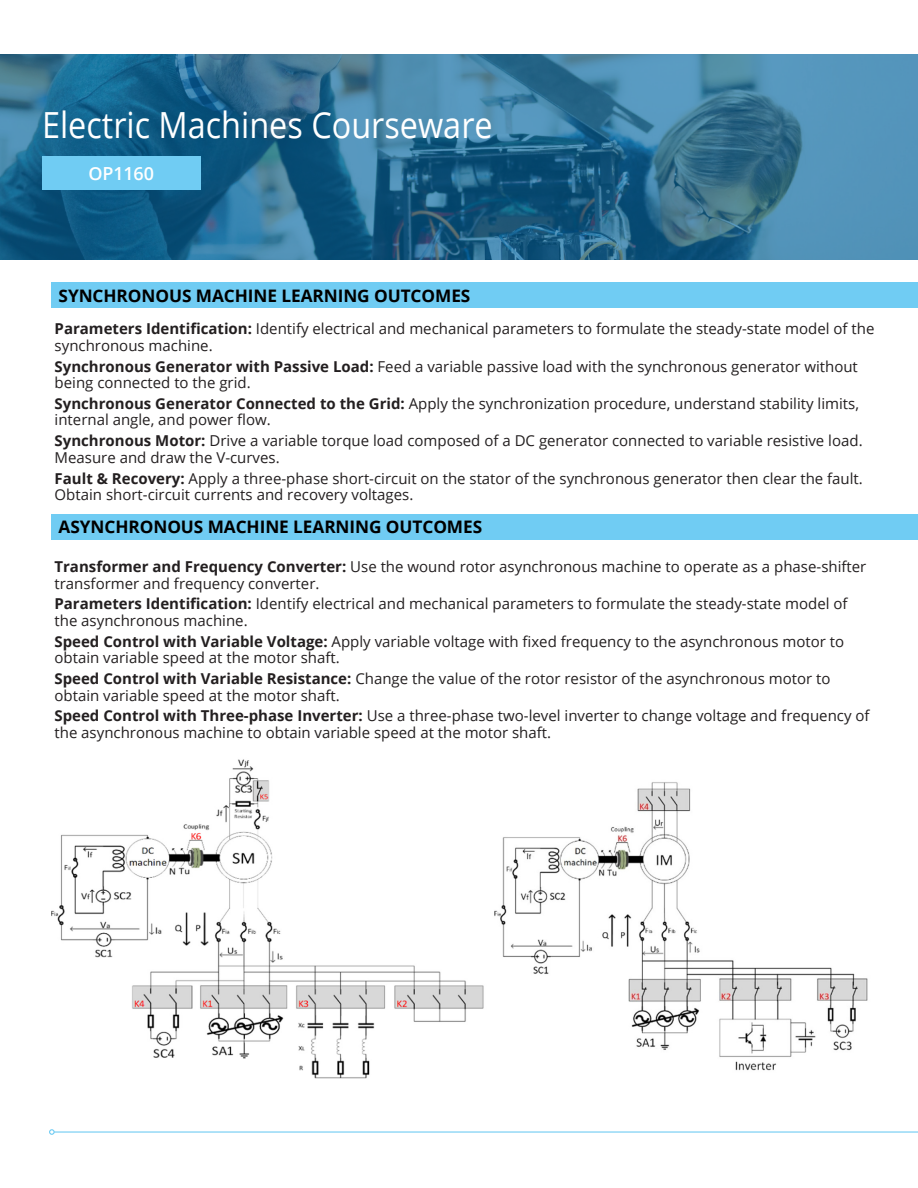
<style>
.page{position:relative;width:918px;height:1188px;background:#fff}
.page>*{position:absolute;margin:0;border:0;box-sizing:border-box;transform-origin:0 0}
.titre_bleu_opal{font:36px "Open Sans";color:#fff;scale:.9 1}
.titre_bleu_opal-2{font:600 18px "Open Sans";letter-spacing:-.01em;color:#fff}
.OPAL-RT_-_Texte{font:700 17.25px "Open Sans";letter-spacing:-.005em;color:#000}
.OPAL-RT_-_Texte-2{font:15px/16.5px "Open Sans";color:#231f20}
.s1{font-weight:700}
</style>
<div class="page">
<img style="left:0;top:54px;width:918px;height:205px">
<div style="left:42px;top:157px;width:158px;height:33px;background:#70ccf3"></div>
<hr style="left:54px;top:1131px;width:864px;height:2px;background:#70ccf3">
<svg style="left:49px;top:1129px;width:6px;height:6px"></svg>
<div style="left:52px;top:282px;width:866px;height:26px;background:#70ccf3"></div>
<div style="left:52px;top:514px;width:866px;height:26px;background:#70ccf3"></div>
<img style="left:52px;top:759px;width:432px;height:320px">
<img style="left:494px;top:782px;width:374px;height:289px">
<p class="titre_bleu_opal" style="left:42px;top:101px;width:502px">Electric Machines Courseware</p>
<p class="titre_bleu_opal-2" style="left:89px;top:161px;width:67px">OP1160</p>
<p class="OPAL-RT_-_Texte" style="left:59px;top:283px;width:413px">SYNCHRONOUS MACHINE LEARNING OUTCOMES</p>
<p class="OPAL-RT_-_Texte-2" style="left:55px;top:320px;width:821px"><span class="s1">Parameters Identification:</span> Identify electrical and mechanical parameters to formulate the steady-state model of the synchronous machine.</p>
<p class="OPAL-RT_-_Texte-2" style="left:55px;top:358px;width:805px"><span class="s1">Synchronous Generator with Passive Load:</span> Feed a variable passive load with the synchronous generator without being connected to the grid.</p>
<p class="OPAL-RT_-_Texte-2" style="left:55px;top:395px;width:806px"><span class="s1">Synchronous Generator Connected to the Grid:</span> Apply the synchronization procedure, understand stability limits, internal angle, and power flow.</p>
<p class="OPAL-RT_-_Texte-2" style="left:55px;top:432px;width:810px"><span class="s1">Synchronous Motor:</span> Drive a variable torque load composed of a DC generator connected to variable resistive load.<br>Measure and draw the V-curves.</p>
<p class="OPAL-RT_-_Texte-2" style="left:55px;top:470px;width:810px"><span class="s1">Fault &amp; Recovery:</span> Apply a three-phase short-circuit on the stator of the synchronous generator then clear the fault.<br>Obtain short-circuit currents and recovery voltages.</p>
<p class="OPAL-RT_-_Texte" style="left:59px;top:515px;width:425px">ASYNCHRONOUS MACHINE LEARNING OUTCOMES</p>
<p class="OPAL-RT_-_Texte-2" style="left:55px;top:558px;width:813px"><span class="s1">Transformer and Frequency Converter:</span> Use the wound rotor asynchronous machine to operate as a phase-shifter transformer and frequency converter.</p>
<p class="OPAL-RT_-_Texte-2" style="left:55px;top:595px;width:795px"><span class="s1">Parameters Identification:</span> Identify electrical and mechanical parameters to formulate the steady-state model of the asynchronous machine.</p>
<p class="OPAL-RT_-_Texte-2" style="left:55px;top:633px;width:791px"><span class="s1">Speed Control with Variable Voltage:</span> Apply variable voltage with fixed frequency to the asynchronous motor to obtain variable speed at the motor shaft.</p>
<p class="OPAL-RT_-_Texte-2" style="left:55px;top:670px;width:777px"><span class="s1">Speed Control with Variable Resistance:</span> Change the value of the rotor resistor of the asynchronous motor to obtain variable speed at the motor shaft.</p>
<p class="OPAL-RT_-_Texte-2" style="left:55px;top:707px;width:817px"><span class="s1">Speed Control with Three-phase Inverter:</span> Use a three-phase two-level inverter to change voltage and frequency of the asynchronous machine to obtain variable speed at the motor shaft.</p>
</div>
